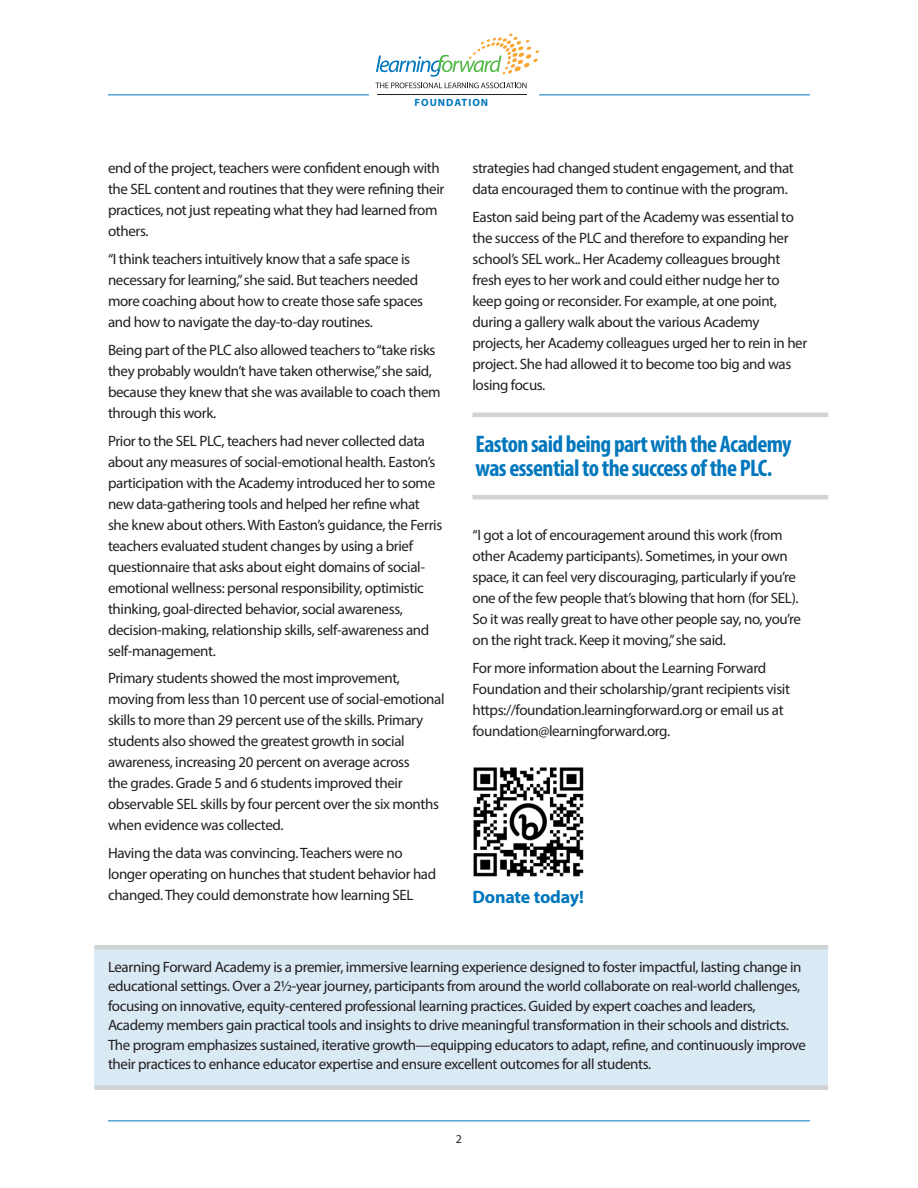
<style>
.page{position:relative;width:918px;height:1188px;background:#fff}
.page>*{position:absolute;margin:0;border:0;box-sizing:border-box;transform-origin:0 0}
.t1{font:700 condensed 24px/24px "Myriad Pro";letter-spacing:-.025em;color:#0077bd}
.t2{font:700 18px "Myriad Pro";letter-spacing:-.01em;color:#0077bd}
.t3{font:15px/21px "Myriad Pro";letter-spacing:-.025em;color:#231f20}
.t4{font:12px "Myriad Pro";color:#231f20}
.t5{font:700 10.5px "Myriad Pro";letter-spacing:.1em;color:#0077bd}
</style>
<div class="page">
<div style="left:94px;top:947px;width:734px;height:141px;background:#d9eaf5"></div>
<img style="left:473px;top:767px;width:111px;height:110px">
<hr style="left:108px;top:94px;width:702px;height:1px;background:#0077bd">
<hr style="left:108px;top:1120px;width:702px;height:1px;background:#0077bd">
<hr style="left:472px;top:413px;width:356px;height:4px;background:#d1d2d4">
<div style="left:369px;top:28px;width:170px;height:83px;background:#fff"></div>
<svg style="left:376px;top:33px;width:163px;height:44px"></svg>
<svg style="left:376px;top:83px;width:151px;height:5px"></svg>
<hr style="left:377px;top:94px;width:150px;height:1px;background:#231f20">
<hr style="left:472px;top:495px;width:356px;height:4px;background:#d1d2d4">
<div style="left:94px;top:945px;width:734px;height:5px;background:#d1d2d4"></div>
<div style="left:94px;top:1085px;width:734px;height:5px;background:#d1d2d4"></div>
<p class="t5" style="left:415px;top:96px;width:75px">FOUNDATION</p>
<p class="t3" style="left:108px;top:157px;width:338px">end of the project, teachers were confident enough with the SEL content and routines that they were refining their practices, not just repeating what they had learned from others.</p>
<p class="t3" style="left:108px;top:248px;width:317px">“I think teachers intuitively know that a safe space is necessary for learning,” she said. But teachers needed more coaching about how to create those safe spaces and how to navigate the day-to-day routines.</p>
<p class="t3" style="left:108px;top:339px;width:334px">Being part of the PLC also allowed teachers to “take risks they probably wouldn’t have taken otherwise,” she said, because they knew that she was available to coach them through this work.</p>
<p class="t3" style="left:108px;top:430px;width:336px">Prior to the SEL PLC, teachers had never collected data about any measures of social-emotional health. Easton’s participation with the Academy introduced her to some new data-gathering tools and helped her refine what she knew about others. With Easton’s guidance, the Ferris teachers evaluated student changes by using a brief questionnaire that asks about eight domains of social&shy;emotional wellness: personal responsibility, optimistic thinking, goal-directed behavior, social awareness, decision-making, relationship skills, self-awareness and self-management.</p>
<p class="t3" style="left:108px;top:667px;width:338px">Primary students showed the most improvement, moving from less than 10 percent use of social-emotional skills to more than 29 percent use of the skills. Primary students also showed the greatest growth in social awareness, increasing 20 percent on average across<br>the grades. Grade 5 and 6 students improved their observable SEL skills by four percent over the six months when evidence was collected.</p>
<p class="t3" style="left:108px;top:842px;width:330px">Having the data was convincing. Teachers were no longer operating on hunches that student behavior had changed. They could demonstrate how learning SEL</p>
<p class="t3" style="left:472px;top:157px;width:323px">strategies had changed student engagement, and that data encouraged them to continue with the program.</p>
<p class="t3" style="left:472px;top:206px;width:336px">Easton said being part of the Academy was essential to the success of the PLC and therefore to expanding her school’s SEL work.. Her Academy colleagues brought fresh eyes to her work and could either nudge her to keep going or reconsider. For example, at one point, during a gallery walk about the various Academy projects, her Academy colleagues urged her to rein in her project. She had allowed it to become too big and was losing focus.</p>
<p class="t1" style="left:476px;top:431px;width:318px">Easton said being part with the Academy was essential to the success of the PLC.</p>
<p class="t3" style="left:472px;top:524px;width:330px">“I got a lot of encouragement around this work (from other Academy participants). Sometimes, in your own space, it can feel very discouraging, particularly if you’re one of the few people that’s blowing that horn (for SEL).<br>So it was really great to have other people say, no, you’re on the right track. Keep it moving,” she said.</p>
<p class="t3" style="left:472px;top:657px;width:319px">For more information about the Learning Forward Foundation and their scholarship/grant recipients visit https://foundation.learningforward.org or email us at foundation@learningforward.org.</p>
<p class="t2" style="left:472px;top:885px;width:113px">Donate today!</p>
<p class="t3" style="left:108px;top:957px;width:700px;line-height:19.5px">Learning Forward Academy is a premier, immersive learning experience designed to foster impactful, lasting change in educational settings. Over a 2½-year journey, participants from around the world collaborate on real-world challenges, focusing on innovative, equity-centered professional learning practices. Guided by expert coaches and leaders, Academy members gain practical tools and insights to drive meaningful transformation in their schools and districts.<br>The program emphasizes sustained, iterative growth—equipping educators to adapt, refine, and continuously improve their practices to enhance educator expertise and ensure excellent outcomes for all students.</p>
<p class="t4" style="left:456px;top:1132px;width:8px">2</p>
</div>
